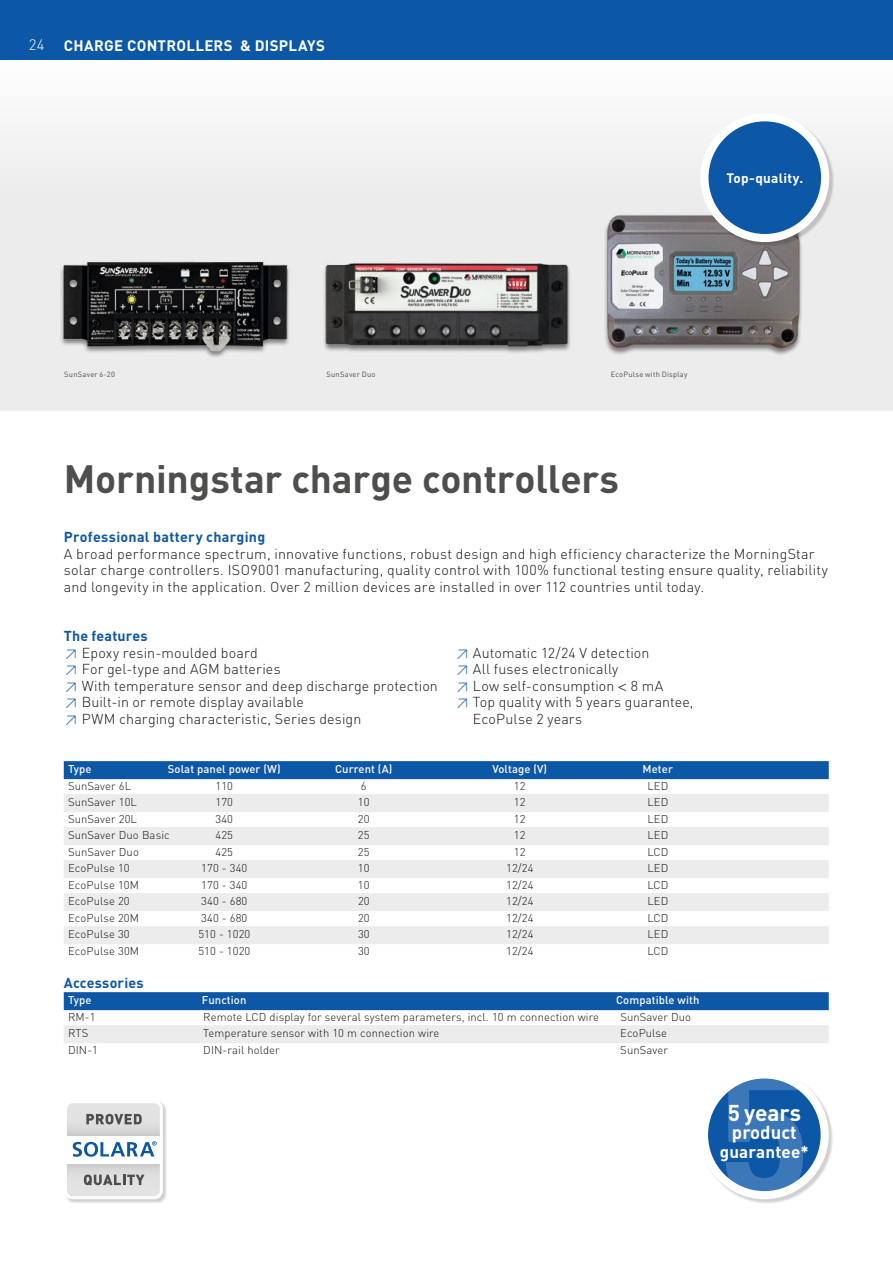
<style>
.page{position:relative;width:893px;height:1263px;background:#fff}
.page>*{position:absolute;margin:0;border:0;box-sizing:border-box;transform-origin:0 0}
.t1{font:700 39px "DIN";letter-spacing:-.005em;color:#4e4e4d}
.t2{font:700 22.65px "DIN";letter-spacing:-.005em;color:#fff}
.t3{font:700 18.6px "DIN";color:#fff}
.t4{font:700 16.95px "DIN";letter-spacing:.01em;color:#fff}
.t5{font:700 15px "DIN";letter-spacing:.02em;color:#fff}
.t6{font:300 15px "DIN";color:#fff}
.t7{font:300 14.25px/16.5px "DIN";letter-spacing:.01em;color:#141415}
.t8{font:700 14.25px "DIN";letter-spacing:.02em;color:#0d57a7}
.t9{font:700 13.5px "DIN";letter-spacing:.02em;color:#fff}
.t10{font:300 11.25px "DIN";letter-spacing:.01em;color:#141415}
.t11{font:500 11.25px "DIN";letter-spacing:.01em;color:#fff}
.t12{font:7.5px "DIN";letter-spacing:.03em;color:#4e4e4d}
.s1{font-weight:700;color:#0d57a7}
.s2{color:#0d57a7}
.s3{font-family:"Helvetica Neue LT Pro"}
</style>
<div class="page">
<div style="left:64px;top:1025px;width:765px;height:18px;background:#ececec"></div>
<div style="left:64px;top:992px;width:765px;height:18px;background:#0d57a7"></div>
<div style="left:0;top:59px;width:893px;height:351px;background:linear-gradient(to right,#f1f1f1,#f2f2f2)"></div>
<div style="left:0;top:0;width:893px;height:60px;background:#0d57a7"></div>
<img style="left:55px;top:247px;width:241px;height:114px">
<img style="left:313px;top:250px;width:267px;height:103px">
<div style="left:604px;top:215px;width:199px;height:141px;background:#141415;opacity:.5"></div>
<img style="left:603px;top:212px;width:201px;height:140px">
<div style="left:64px;top:794px;width:765px;height:18px;background:#ececec"></div>
<div style="left:64px;top:827px;width:765px;height:18px;background:#ececec"></div>
<div style="left:64px;top:860px;width:765px;height:18px;background:#ececec"></div>
<div style="left:64px;top:893px;width:765px;height:18px;background:#ececec"></div>
<div style="left:64px;top:926px;width:765px;height:18px;background:#ececec"></div>
<div style="left:64px;top:761px;width:765px;height:18px;background:#0d57a7"></div>
<div style="left:701px;top:114px;width:133px;height:133px;background:#141415;opacity:.2"></div>
<div style="left:704px;top:117px;width:121px;height:121px;background:#0d57a7;border-radius:50%"></div>
<div style="left:700px;top:113px;width:129px;height:129px;border:8px solid #fff;border-radius:50%"></div>
<div style="left:701px;top:1071px;width:133px;height:133px;background:#141415;opacity:.2"></div>
<svg style="left:704px;top:1074px;width:121px;height:121px;fill:#0d57a7"></svg>
<svg style="left:726px;top:1071px;width:77px;height:128px;background:#427bba"></svg>
<div style="left:700px;top:1070px;width:129px;height:129px;border:8px solid #fff;border-radius:50%"></div>
<div style="left:65px;top:1101px;width:103px;height:103px;background:#141415;opacity:.2"></div>
<div style="left:64px;top:1100px;width:99px;height:99px;border:3px solid #fff;border-radius:7px"></div>
<svg style="left:65px;top:1102px;width:96px;height:96px"></svg>
<p class="t6" style="left:29px;top:36px;width:17px">24</p>
<p class="t5" style="left:64px;top:36px;width:263px">CHARGE CONTROLLERS &amp; DISPLAYS</p>
<p class="t9" style="left:726px;top:170px;width:78px">Top-quality.</p>
<p class="t12" style="left:64px;top:370px;width:52px">SunSaver 6-20</p>
<p class="t12" style="left:327px;top:370px;width:50px">SunSaver Duo</p>
<p class="t12" style="left:611px;top:370px;width:78px">EcoPulse with Display</p>
<h1 class="t1" style="left:64px;top:453px;width:557px">Morningstar charge controllers</h1>
<p class="t8" style="left:64px;top:528px;width:203px">Professional battery charging</p>
<p class="t7" style="left:64px;top:545px;width:766px">A broad performance spectrum, innovative functions, robust design and high efficiency characterize the MorningStar solar charge controllers. ISO9001 manufacturing, quality control with 100% functional testing ensure quality, reliability and longevity in the application. Over 2 million devices are installed in over 112 countries until today.</p>
<p class="t7" style="left:64px;top:628px;width:376px"><span class="s1">The features<br></span><span class="s2">≥</span> Epoxy resin-moulded board<br><span class="s2">≥</span> For gel-type and AGM batteries<br><span class="s2">≥</span> With temperature sensor and deep discharge protection <span class="s2">≥</span> Built-in or remote display available<br><span class="s2">≥</span> PWM charging characteristic, Series design</p>
<p class="t7" style="left:455px;top:644px;width:196px"><span class="s2">≥</span> Automatic 12/24 V detection</p>
<p class="t7" style="left:455px;top:661px;width:165px"><span class="s2">≥</span> All fuses electronically</p>
<p class="t7" style="left:455px;top:677px;width:210px"><span class="s2">≥</span> Low self-consumption <span class="s3">&lt;</span> 8 mA</p>
<p class="t7" style="left:455px;top:694px;width:240px"><span class="s2">≥</span> Top quality with 5 years guarantee,</p>
<p class="t7" style="left:473px;top:710px;width:111px">EcoPulse 2 years</p>
<p class="t11" style="left:68px;top:762px;width:25px">Type</p>
<p class="t11" style="left:168px;top:762px;width:114px">Solat panel power (W)</p>
<p class="t11" style="left:335px;top:762px;width:59px">Current (A)</p>
<p class="t11" style="left:492px;top:762px;width:56px">Voltage (V)</p>
<p class="t11" style="left:642px;top:762px;width:32px">Meter</p>
<p class="t10" style="left:68px;top:779px;width:65px">SunSaver 6L</p>
<p class="t10" style="left:215px;top:779px;width:19px">110</p>
<p class="t10" style="left:361px;top:779px;width:7px">6</p>
<p class="t10" style="left:514px;top:779px;width:13px">12</p>
<p class="t10" style="left:647px;top:779px;width:23px">LED</p>
<p class="t10" style="left:68px;top:795px;width:70px">SunSaver 10L</p>
<p class="t10" style="left:215px;top:795px;width:19px">170</p>
<p class="t10" style="left:358px;top:795px;width:13px">10</p>
<p class="t10" style="left:514px;top:795px;width:13px">12</p>
<p class="t10" style="left:647px;top:795px;width:23px">LED</p>
<p class="t10" style="left:68px;top:812px;width:70px">SunSaver 20L</p>
<p class="t10" style="left:215px;top:812px;width:19px">340</p>
<p class="t10" style="left:358px;top:812px;width:13px">20</p>
<p class="t10" style="left:514px;top:812px;width:13px">12</p>
<p class="t10" style="left:647px;top:812px;width:23px">LED</p>
<p class="t10" style="left:68px;top:828px;width:103px">SunSaver Duo Basic</p>
<p class="t10" style="left:215px;top:828px;width:19px">425</p>
<p class="t10" style="left:358px;top:828px;width:13px">25</p>
<p class="t10" style="left:514px;top:828px;width:13px">12</p>
<p class="t10" style="left:647px;top:828px;width:23px">LED</p>
<p class="t10" style="left:68px;top:845px;width:72px">SunSaver Duo</p>
<p class="t10" style="left:215px;top:845px;width:19px">425</p>
<p class="t10" style="left:358px;top:845px;width:13px">25</p>
<p class="t10" style="left:514px;top:845px;width:13px">12</p>
<p class="t10" style="left:647px;top:845px;width:23px">LCD</p>
<p class="t10" style="left:68px;top:861px;width:63px">EcoPulse 10</p>
<p class="t10" style="left:201px;top:861px;width:48px">170 - 340</p>
<p class="t10" style="left:358px;top:861px;width:13px">10</p>
<p class="t10" style="left:506px;top:861px;width:29px">12/24</p>
<p class="t10" style="left:647px;top:861px;width:23px">LED</p>
<p class="t10" style="left:68px;top:878px;width:72px">EcoPulse 10M</p>
<p class="t10" style="left:201px;top:878px;width:48px">170 - 340</p>
<p class="t10" style="left:358px;top:878px;width:13px">10</p>
<p class="t10" style="left:506px;top:878px;width:29px">12/24</p>
<p class="t10" style="left:647px;top:878px;width:23px">LCD</p>
<p class="t10" style="left:68px;top:894px;width:63px">EcoPulse 20</p>
<p class="t10" style="left:201px;top:894px;width:48px">340 - 680</p>
<p class="t10" style="left:358px;top:894px;width:13px">20</p>
<p class="t10" style="left:506px;top:894px;width:29px">12/24</p>
<p class="t10" style="left:647px;top:894px;width:23px">LED</p>
<p class="t10" style="left:68px;top:911px;width:72px">EcoPulse 20M</p>
<p class="t10" style="left:201px;top:911px;width:48px">340 - 680</p>
<p class="t10" style="left:358px;top:911px;width:13px">20</p>
<p class="t10" style="left:506px;top:911px;width:29px">12/24</p>
<p class="t10" style="left:647px;top:911px;width:23px">LCD</p>
<p class="t10" style="left:68px;top:927px;width:63px">EcoPulse 30</p>
<p class="t10" style="left:198px;top:927px;width:54px">510 - 1020</p>
<p class="t10" style="left:358px;top:927px;width:13px">30</p>
<p class="t10" style="left:506px;top:927px;width:29px">12/24</p>
<p class="t10" style="left:647px;top:927px;width:23px">LED</p>
<p class="t10" style="left:68px;top:944px;width:72px">EcoPulse 30M</p>
<p class="t10" style="left:198px;top:944px;width:54px">510 - 1020</p>
<p class="t10" style="left:358px;top:944px;width:13px">30</p>
<p class="t10" style="left:506px;top:944px;width:29px">12/24</p>
<p class="t10" style="left:647px;top:944px;width:23px">LCD</p>
<p class="t8" style="left:64px;top:973px;width:81px">Accessories</p>
<p class="t11" style="left:68px;top:993px;width:25px">Type</p>
<p class="t11" style="left:202px;top:993px;width:46px">Function</p>
<p class="t11" style="left:616px;top:993px;width:85px">Compatible with</p>
<p class="t10" style="left:68px;top:1010px;width:29px">RM-1</p>
<p class="t10" style="left:203px;top:1010px;width:397px">Remote LCD display for several system parameters, incl. 10 m connection wire</p>
<p class="t10" style="left:620px;top:1010px;width:72px">SunSaver Duo</p>
<p class="t10" style="left:68px;top:1026px;width:22px">RTS</p>
<p class="t10" style="left:203px;top:1026px;width:238px">Temperature sensor with 10 m connection wire</p>
<p class="t10" style="left:620px;top:1026px;width:48px">EcoPulse</p>
<p class="t10" style="left:68px;top:1043px;width:32px">DIN-1</p>
<p class="t10" style="left:203px;top:1043px;width:78px">DIN-rail holder</p>
<p class="t10" style="left:620px;top:1043px;width:49px">SunSaver</p>
<h2 class="t2" style="left:728px;top:1098px;width:75px">5 years</h2>
<h3 class="t3" style="left:732px;top:1120px;width:66px">product</h3>
<p class="t4" style="left:720px;top:1140px;width:91px">guarantee*</p>
</div>
